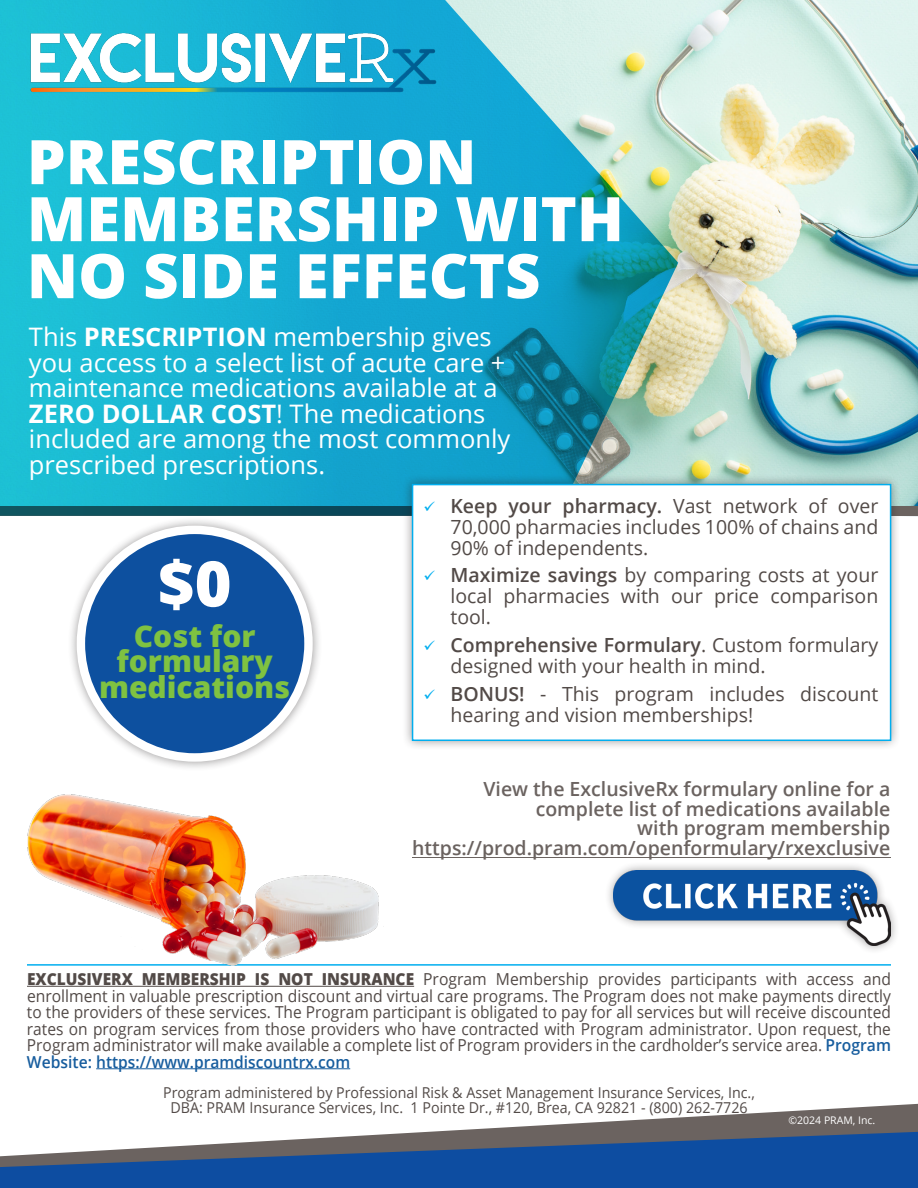
<style>
.page{position:relative;width:918px;height:1188px;background:#fff}
.page>*{position:absolute;margin:0;border:0;box-sizing:border-box;transform-origin:0 0}
.t1{font:800 63px "Open Sans";color:#fff}
.t2{font:800 61.5px/57px "Open Sans";color:#fff}
.t3{font:800 30px/25.5px "Open Sans";color:#7fc241;text-align:center}
.t4{font:25.5px/25.5px "Open Sans";color:#fff}
.t5{font:19.5px/21px "Open Sans";color:#524a47;text-align:justify}
.t6{font:600 19.5px/19.5px "Open Sans";color:#6b6360;text-align:right}
.t7{font:16.5px/16.5px "Open Sans";color:#524a47;text-align:justify;scale:.95 1}
.t8{font:15px/15px "Open Sans";color:#524a47;text-align:center;scale:.95 1}
.t9{font:10.5px "Open Sans";color:#fff}
.s1{font-weight:700}
.s2{font-weight:600}
.s3{font-weight:800}
.s4{font-weight:600;color:#175d9e}
</style>
<div class="page">
<svg style="left:426px;top:1104px;width:492px;height:28px"></svg>
<svg style="left:0;top:1132px;width:918px;height:56px;background:#39639c"></svg>
<img style="left:678px;top:0;width:240px;height:506px">
<svg style="left:0;top:0;width:678px;height:516px;background:#2db1cd"></svg>
<hr style="left:27px;top:964px;width:864px;height:2px;background:#00aeef">
<hr style="left:27px;top:986px;width:387px;height:1px;background:#524a47">
<hr style="left:96px;top:1068px;width:254px;height:1px;background:#175d9e">
<img style="left:29px;top:27px;width:409px;height:69px">
<div style="left:402px;top:474px;width:499px;height:277px;background:#231f20;opacity:.45"></div>
<div style="left:412px;top:484px;width:479px;height:257px;background:#fff;border:2px solid #00aeef"></div>
<div style="left:67px;top:516px;width:256px;height:256px;background:#231f20;opacity:.45"></div>
<div style="left:77px;top:526px;width:236px;height:236px;background:#fff;border-radius:50%"></div>
<div style="left:85px;top:534px;width:219px;height:219px;background:#0d509f;border-radius:50%"></div>
<hr style="left:412px;top:857px;width:478px;height:1px;background:#6b6360">
<div style="left:604px;top:861px;width:296px;height:94px;background:#231f20;opacity:.45"></div>
<img style="left:614px;top:871px;width:276px;height:74px">
<img style="left:27px;top:794px;width:356px;height:172px">
<h2 class="t2" style="left:27px;top:130px;width:599px">PRESCRIPTION<br>MEMBERSHIP WITH<br>NO SIDE EFFECTS</h2>
<h3 class="t4" style="left:29px;top:324px;width:483px">This <span class="s1">PRESCRIPTION</span> membership gives you access to a select list of acute care + maintenance medications available at a <span class="s1">ZERO DOLLAR COST</span>! The medications included are among the most commonly prescribed prescriptions.</h3>
<h1 class="t1" style="left:158px;top:536px;width:75px">$0</h1>
<h3 class="t3" style="left:99px;top:621px;width:193px">Cost for formulary medications</h3>
<p class="t5" style="left:451px;top:495px;width:429px"><span class="s2">Keep your pharmacy.</span> Vast network of over 70,000 pharmacies includes 100% of chains and 90% of independents.</p>
<p class="t5" style="left:451px;top:564px;width:429px"><span class="s2">Maximize savings</span> by comparing costs at your local pharmacies with our price comparison tool.</p>
<p class="t5" style="left:451px;top:634px;width:429px"><span class="s2">Comprehensive Formulary</span>. Custom formulary designed with your health in mind.</p>
<p class="t5" style="left:451px;top:683px;width:429px"><span class="s2">BONUS!</span> - This program includes discount hearing and vision memberships!</p>
<p class="t6" style="left:412px;top:779px;width:480px">View the ExclusiveRx formulary online for a complete list of medications available<br>with program membership https://prod.pram.com/openformulary/rxexclusive</p>
<p class="t7" style="left:27px;top:970px;width:911px"><span class="s3">EXCLUSIVERX MEMBERSHIP IS NOT INSURANCE</span> Program Membership provides participants with access and enrollment in valuable prescription discount and virtual care programs. The Program does not make payments directly to the providers of these services. The Program participant is obligated to pay for all services but will receive discounted rates on program services from those providers who have contracted with Program administrator. Upon request, the Program administrator will make available a complete list of Program providers in the cardholder’s service area. <span class="s4">Program Website: https://www.pramdiscountrx.com</span></p>
<p class="t8" style="left:163px;top:1085px;width:624px">Program administered by Professional Risk &amp; Asset Management Insurance Services, Inc.,<br>DBA: PRAM Insurance Services, Inc. 1 Pointe Dr., #120, Brea, CA 92821 - (800) 262-7726</p>
<p class="t9" style="left:789px;top:1113px;width:88px">©2024 PRAM, Inc.</p>
</div>
